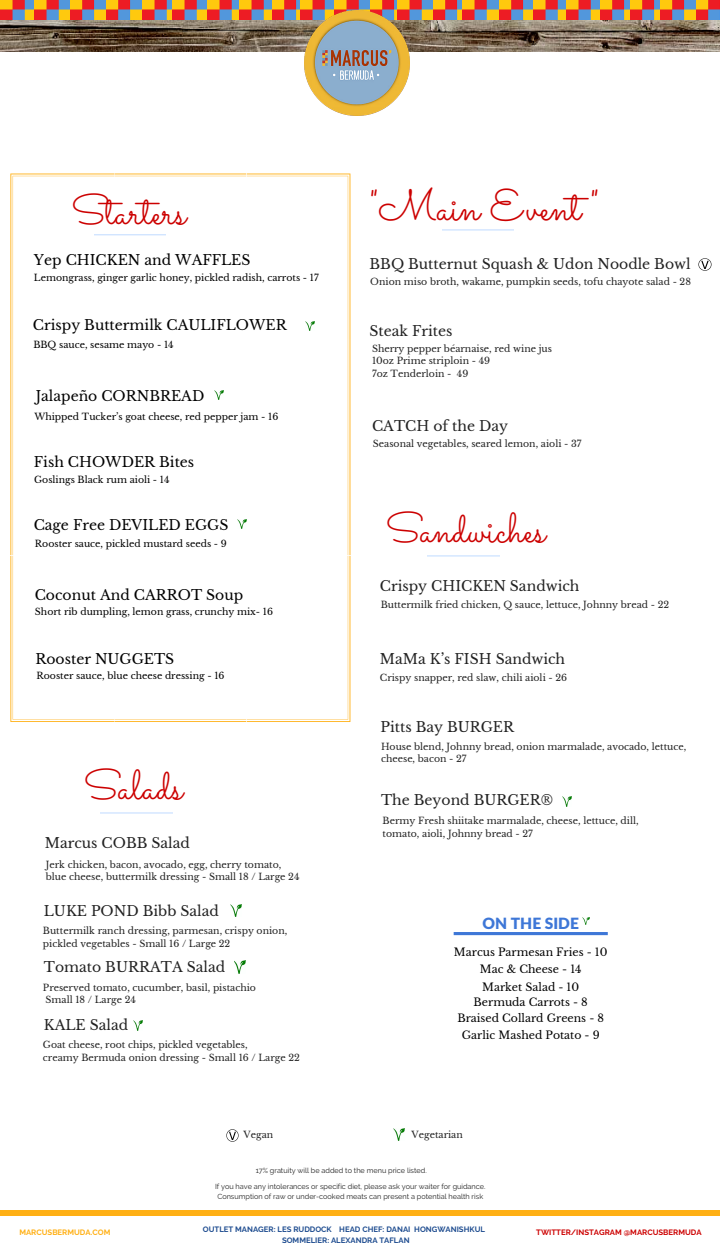
<style>
.page{position:relative;width:720px;height:1260px;background:#fff}
.page>*{position:absolute;margin:0;border:0;box-sizing:border-box;transform-origin:0 0}
.t1{font:43.62px "Sacramento";color:#c00}
.t2{font:42px "Sacramento";color:#c00}
.t3{font:900 15.5px "Lato Latin";color:#3e77d7}
.t4{font:14px "Libre Baskerville";color:#222}
.t5{font:14px "Libre Baskerville";color:#000}
.t6{font:10.88px/16.1px "Libre Baskerville";color:#000;text-align:center}
.t7{font:9.38px/12.4px "Libre Baskerville";color:#222}
.t8{font:9.38px "Libre Baskerville";color:#000}
.t9{font:700 7.75px/10.6px "Raleway";color:#1f4d90;text-align:center}
.t10{font:700 7.75px "Raleway";color:#c00}
.t11{font:700 7.75px "Raleway";color:#ffb015}
.t12{font:7.25px/9.8px "Raleway";color:#222;text-align:center}
</style>
<div class="page">
<svg style="left:10px;top:174px;width:340px;height:548px"></svg>
<svg style="left:238px;top:519px;width:9px;height:10px"></svg>
<svg style="left:214px;top:390px;width:10px;height:10px"></svg>
<svg style="left:305px;top:321px;width:10px;height:10px"></svg>
<img style="left:0;top:0;width:173px;height:21px">
<div style="left:0;top:1210px;width:720px;height:5px;background:#ffb015"></div>
<img style="left:173px;top:0;width:34px;height:21px">
<img style="left:207px;top:0;width:33px;height:21px">
<img style="left:240px;top:0;width:32px;height:21px">
<img style="left:272px;top:0;width:29px;height:21px">
<img style="left:301px;top:0;width:34px;height:21px">
<img style="left:335px;top:0;width:63px;height:10px">
<img style="left:398px;top:0;width:64px;height:21px">
<img style="left:462px;top:0;width:105px;height:21px">
<img style="left:567px;top:0;width:33px;height:21px">
<img style="left:600px;top:0;width:30px;height:21px">
<img style="left:630px;top:0;width:30px;height:21px">
<img style="left:660px;top:0;width:60px;height:21px">
<img style="left:0;top:21px;width:720px;height:31px">
<img style="left:304px;top:10px;width:105px;height:105px">
<svg style="left:100px;top:812px;width:73px;height:2px"></svg>
<svg style="left:427px;top:555px;width:73px;height:2px"></svg>
<svg style="left:442px;top:229px;width:72px;height:2px"></svg>
<svg style="left:94px;top:230px;width:72px;height:10px"></svg>
<div style="left:79px;top:228px;width:15px;height:15px;background:#fff"></div>
<div style="left:166px;top:228px;width:15px;height:15px;background:#fff"></div>
<svg style="left:394px;top:1128px;width:11px;height:13px"></svg>
<svg style="left:226px;top:1129px;width:12px;height:12px"></svg>
<svg style="left:134px;top:1021px;width:9px;height:9px"></svg>
<svg style="left:562px;top:797px;width:10px;height:9px"></svg>
<svg style="left:454px;top:932px;width:154px;height:3px"></svg>
<svg style="left:583px;top:918px;width:6px;height:7px"></svg>
<svg style="left:234px;top:961px;width:11px;height:12px"></svg>
<svg style="left:231px;top:904px;width:11px;height:12px"></svg>
<svg style="left:699px;top:258px;width:12px;height:13px"></svg>
<h2 class="t2" style="left:71px;top:185px;width:117px">Starters</h2>
<h3 class="t5" style="left:34px;top:251px;width:218px">Yep CHICKEN and WAFFLES</h3>
<p class="t8" style="left:34px;top:272px;width:286px">Lemongrass, ginger garlic honey, pickled radish, carrots - 17</p>
<h3 class="t5" style="left:33px;top:317px;width:255px">Crispy Buttermilk CAULIFLOWER</h3>
<p class="t8" style="left:33px;top:339px;width:142px">BBQ sauce, sesame mayo - 14</p>
<h3 class="t5" style="left:36px;top:388px;width:170px">Jalapeño CORNBREAD</h3>
<p class="t8" style="left:34px;top:411px;width:245px">Whipped Tucker’s goat cheese, red pepper jam - 16</p>
<h3 class="t5" style="left:34px;top:454px;width:162px">Fish CHOWDER Bites</h3>
<p class="t8" style="left:34px;top:474px;width:137px">Goslings Black rum aioli - 14</p>
<h3 class="t5" style="left:34px;top:517px;width:196px">Cage Free DEVILED EGGS</h3>
<p class="t8" style="left:35px;top:538px;width:193px">Rooster sauce, pickled mustard seeds - 9</p>
<h3 class="t5" style="left:35px;top:586px;width:210px">Coconut And CARROT Soup</h3>
<p class="t8" style="left:35px;top:606px;width:240px">Short rib dumpling, lemon grass, crunchy mix- 16</p>
<h3 class="t5" style="left:35px;top:650px;width:140px">Rooster NUGGETS</h3>
<p class="t8" style="left:37px;top:670px;width:189px">Rooster sauce, blue cheese dressing - 16</p>
<h2 class="t2" style="left:83px;top:760px;width:101px">Salads</h2>
<h3 class="t4" style="left:45px;top:834px;width:147px">Marcus COBB Salad</h3>
<p class="t7" style="left:46px;top:858px;width:255px">Jerk chicken, bacon, avocado, egg, cherry tomato, blue cheese, buttermilk dressing - Small 18 / Large 24</p>
<h3 class="t4" style="left:44px;top:902px;width:177px">LUKE POND Bibb Salad</h3>
<p class="t7" style="left:43px;top:925px;width:246px">Buttermilk ranch dressing, parmesan, crispy onion, pickled vegetables - Small 16 / Large 22</p>
<h3 class="t4" style="left:44px;top:959px;width:183px">Tomato BURRATA Salad</h3>
<p class="t7" style="left:43px;top:981px;width:215px">Preserved tomato, cucumber, basil, pistachio<br>Small 18 / Large 24</p>
<h3 class="t4" style="left:44px;top:1016px;width:86px">KALE Salad</h3>
<p class="t7" style="left:43px;top:1039px;width:258px">Goat cheese, root chips, pickled vegetables,<br>creamy Bermuda onion dressing - Small 16 / Large 22</p>
<h1 class="t1" style="left:370px;top:179px;width:231px">"Main Event "</h1>
<h3 class="t4" style="left:370px;top:256px;width:323px">BBQ Butternut Squash &amp; Udon Noodle Bowl</h3>
<p class="t7" style="left:370px;top:276px;width:322px">Onion miso broth, wakame, pumpkin seeds, tofu chayote salad - 28</p>
<h3 class="t4" style="left:369px;top:323px;width:85px">Steak Frites</h3>
<p class="t7" style="left:372px;top:342px;width:182px">Sherry pepper béarnaise, red wine jus<br>10oz Prime striploin - 49<br>7oz Tenderloin - 49</p>
<h3 class="t4" style="left:372px;top:417px;width:138px">CATCH of the Day</h3>
<p class="t7" style="left:373px;top:438px;width:210px">Seasonal vegetables, seared lemon, aioli - 37</p>
<h2 class="t2" style="left:385px;top:503px;width:162px">Sandwiches</h2>
<h3 class="t4" style="left:380px;top:577px;width:201px">Crispy CHICKEN Sandwich</h3>
<p class="t7" style="left:381px;top:598px;width:290px">Buttermilk fried chicken, Q sauce, lettuce, Johnny bread - 22</p>
<h3 class="t4" style="left:380px;top:651px;width:187px">MaMa K’s FISH Sandwich</h3>
<p class="t7" style="left:380px;top:672px;width:189px">Crispy snapper, red slaw, chili aioli - 26</p>
<h3 class="t4" style="left:380px;top:718px;width:135px">Pitts Bay BURGER</h3>
<p class="t7" style="left:381px;top:740px;width:307px">House blend, Johnny bread, onion marmalade, avocado, lettuce, cheese, bacon - 27</p>
<h3 class="t4" style="left:381px;top:792px;width:174px">The Beyond BURGER®</h3>
<p class="t7" style="left:383px;top:815px;width:257px">Bermy Fresh shiitake marmalade, cheese, lettuce, dill, tomato, aioli, Johnny bread - 27</p>
<h3 class="t3" style="left:483px;top:913px;width:98px">ON THE SIDE</h3>
<p class="t6" style="left:454px;top:944px;width:155px;line-height:16.6px">Marcus Parmesan Fries - 10<br>Mac &amp; Cheese - 14</p>
<p class="t6" style="left:457px;top:979px;width:148px">Market Salad - 10<br>Bermuda Carrots - 8<br>Braised Collard Greens - 8<br>Garlic Mashed Potato - 9</p>
<p class="t7" style="left:244px;top:1128px;width:31px">Vegan</p>
<p class="t7" style="left:411px;top:1129px;width:53px">Vegetarian</p>
<p class="t12" style="left:256px;top:1166px;width:172px">17% gratuity will be added to the menu price listed.</p>
<p class="t12" style="left:215px;top:1182px;width:272px">If you have any intolerances or specific diet, please ask your waiter for guidance.<br>Consumption of raw or under-cooked meats can present a potential health risk</p>
<p class="t9" style="left:203px;top:1224px;width:284px">OUTLET MANAGER: LES RUDDOCK HEAD CHEF: DANAI HONGWANISHKUL<br>SOMMELIER: ALEXANDRA TAFLAN</p>
<p class="t11" style="left:19px;top:1228px;width:93px">MARCUSBERMUDA.COM</p>
<p class="t10" style="left:536px;top:1228px;width:167px">TWITTER/INSTAGRAM @MARCUSBERMUDA</p>
</div>
